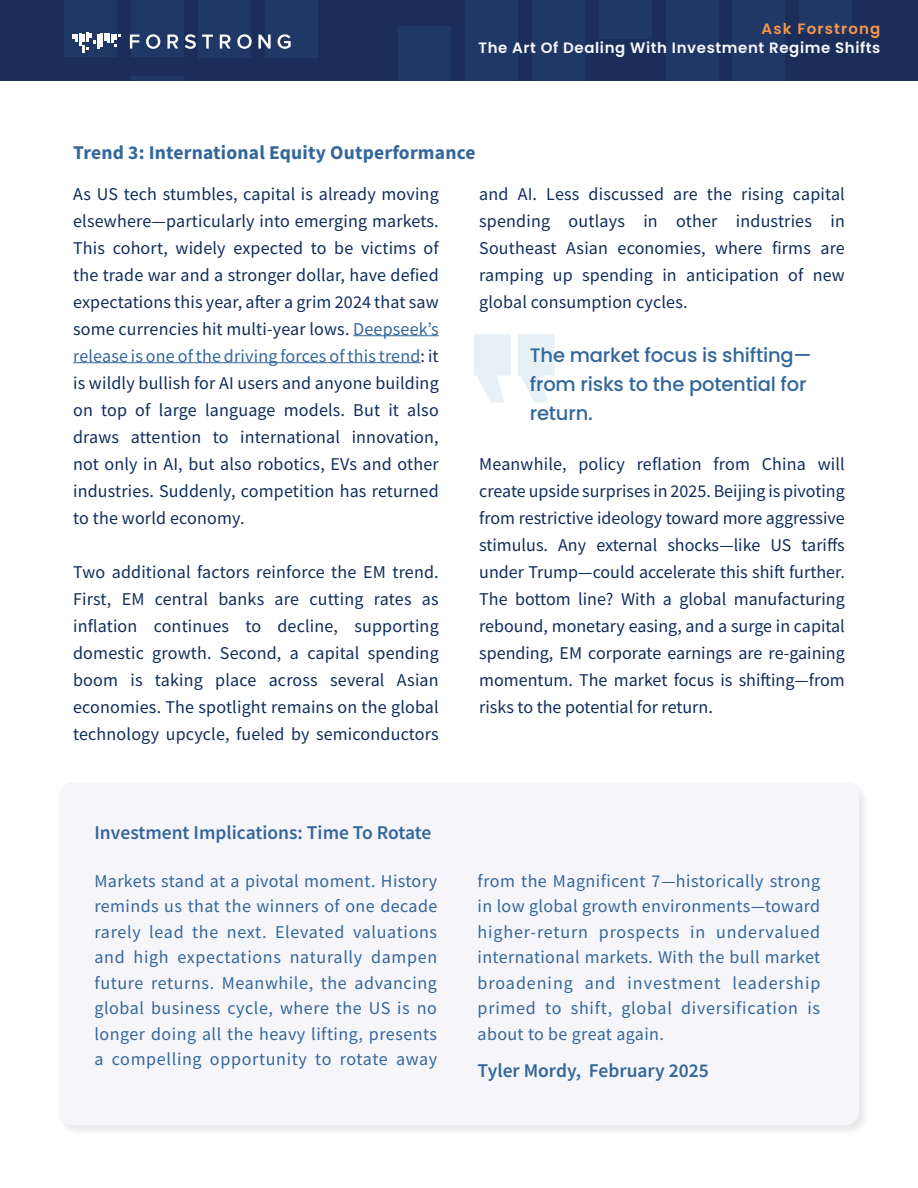
<style>
.page{position:relative;width:918px;height:1188px;background:#fff}
.page>*{position:absolute;margin:0;border:0;box-sizing:border-box;transform-origin:0 0}
.t1{font:500 19.5px/29.2px "Poppins";letter-spacing:-.01em;color:#33679b}
.t2{font:700 19.5px "Source Sans Pro";letter-spacing:.01em;color:#33679b}
.t3{font:600 19.5px "Source Sans Pro";color:#33679b}
.t4{font:600 19.5px "Source Sans Pro";color:#369}
.t5{font:18px/27px "Source Sans Pro";letter-spacing:.01em;color:#102d5b;text-align:justify}
.t6{font:18px/25.5px "Source Sans Pro";letter-spacing:.035em;color:#33679b;text-align:justify}
.t7{font:600 15px "Poppins";letter-spacing:.04em;color:#f8f7ff}
.t8{font:600 15px "Poppins";letter-spacing:.08em;color:#f7964a}
.s1{color:#33679b}
</style>
<div class="page">
<div style="left:0;top:0;width:918px;height:81px;background:#1b2e5a"></div>
<div style="left:64px;top:0;width:53px;height:57px;background:#203866"></div>
<div style="left:599px;top:0;width:52px;height:38px;background:#203866"></div>
<div style="left:666px;top:0;width:52px;height:81px;background:#203866"></div>
<div style="left:733px;top:0;width:52px;height:81px;background:#203866"></div>
<div style="left:799px;top:0;width:53px;height:31px;background:#203866"></div>
<div style="left:532px;top:0;width:53px;height:81px;background:#203866"></div>
<div style="left:465px;top:0;width:53px;height:81px;background:#203866"></div>
<div style="left:399px;top:26px;width:52px;height:55px;background:#203866"></div>
<div style="left:265px;top:0;width:52px;height:57px;background:#203866"></div>
<div style="left:198px;top:0;width:53px;height:57px;background:#203866"></div>
<div style="left:131px;top:0;width:53px;height:57px;background:#203866"></div>
<div style="left:131px;top:76px;width:53px;height:5px;background:#203866"></div>
<svg style="left:130px;top:35px;width:9px;height:14px"></svg>
<svg style="left:146px;top:34px;width:14px;height:15px"></svg>
<svg style="left:167px;top:35px;width:11px;height:14px"></svg>
<svg style="left:185px;top:34px;width:11px;height:15px"></svg>
<svg style="left:202px;top:35px;width:11px;height:14px"></svg>
<svg style="left:220px;top:35px;width:11px;height:14px"></svg>
<svg style="left:237px;top:34px;width:15px;height:15px"></svg>
<svg style="left:258px;top:35px;width:13px;height:14px"></svg>
<svg style="left:278px;top:34px;width:13px;height:15px"></svg>
<svg style="left:72px;top:32px;width:49px;height:21px"></svg>
<hr style="left:353px;top:335px;width:86px;height:1px;background:#33679b">
<hr style="left:73px;top:362px;width:348px;height:1px;background:#33679b">
<svg style="left:474px;top:334px;width:37px;height:68px"></svg>
<svg style="left:518px;top:334px;width:37px;height:68px"></svg>
<div style="left:56px;top:780px;width:815px;height:357px;background:#f5f5f5"></div>
<div style="left:59px;top:782px;width:800px;height:343px;background:#f6f5fa;border-radius:14px"></div>
<p class="t8" style="left:762px;top:20px;width:120px">Ask Forstrong</p>
<p class="t7" style="left:478px;top:39px;width:404px">The Art Of Dealing With Investment Regime Shifts</p>
<p class="t2" style="left:73px;top:140px;width:404px">Trend 3: International Equity Outperformance</p>
<p class="t5" style="left:73px;top:180px;width:367px">As US tech stumbles, capital is already moving elsewhere—particularly into emerging markets.<br>This cohort, widely expected to be victims of the trade war and a stronger dollar, have defied expectations this year, after a grim 2024 that saw some currencies hit multi-year lows. <span class="s1">Deepseek’s release is one of the driving forces of this trend</span>: it is wildly bullish for AI users and anyone building on top of large language models. But it also draws attention to international innovation, not only in AI, but also robotics, EVs and other industries. Suddenly, competition has returned to the world economy.</p>
<p class="t5" style="left:73px;top:558px;width:367px">Two additional factors reinforce the EM trend.<br>First, EM central banks are cutting rates as inflation continues to decline, supporting domestic growth. Second, a capital spending boom is taking place across several Asian economies. The spotlight remains on the global technology upcycle, fueled by semiconductors</p>
<p class="t5" style="left:479px;top:180px;width:367px">and AI. Less discussed are the rising capital spending outlays in other industries in Southeast Asian economies, where firms are ramping up spending in anticipation of new global consumption cycles.</p>
<p class="t1" style="left:530px;top:340px;width:283px">The market focus is shifting— from risks to the potential for return.</p>
<p class="t5" style="left:479px;top:450px;width:367px">Meanwhile, policy reflation from China will create upside surprises in 2025. Beijing is pivoting from restrictive ideology toward more aggressive stimulus. Any external shocks—like US tariffs under Trump—could accelerate this shift further.<br>The bottom line? With a global manufacturing rebound, monetary easing, and a surge in capital spending, EM corporate earnings are re-gaining momentum. The market focus is shifting—from risks to the potential for return.</p>
<p class="t3" style="left:94px;top:820px;width:338px">Investment Implications: Time To Rotate</p>
<p class="t6" style="left:94px;top:868px;width:344px">Markets stand at a pivotal moment. History reminds us that the winners of one decade rarely lead the next. Elevated valuations and high expectations naturally dampen future returns. Meanwhile, the advancing global business cycle, where the US is no longer doing all the heavy lifting, presents a compelling opportunity to rotate away</p>
<p class="t6" style="left:478px;top:868px;width:344px">from the Magnificent 7—historically strong in low global growth environments—toward higher-return prospects in undervalued international markets. With the bull market broadening and investment leadership primed to shift, global diversification is about to be great again.</p>
<p class="t4" style="left:478px;top:1058px;width:233px">Tyler Mordy, February 2025</p>
</div>
